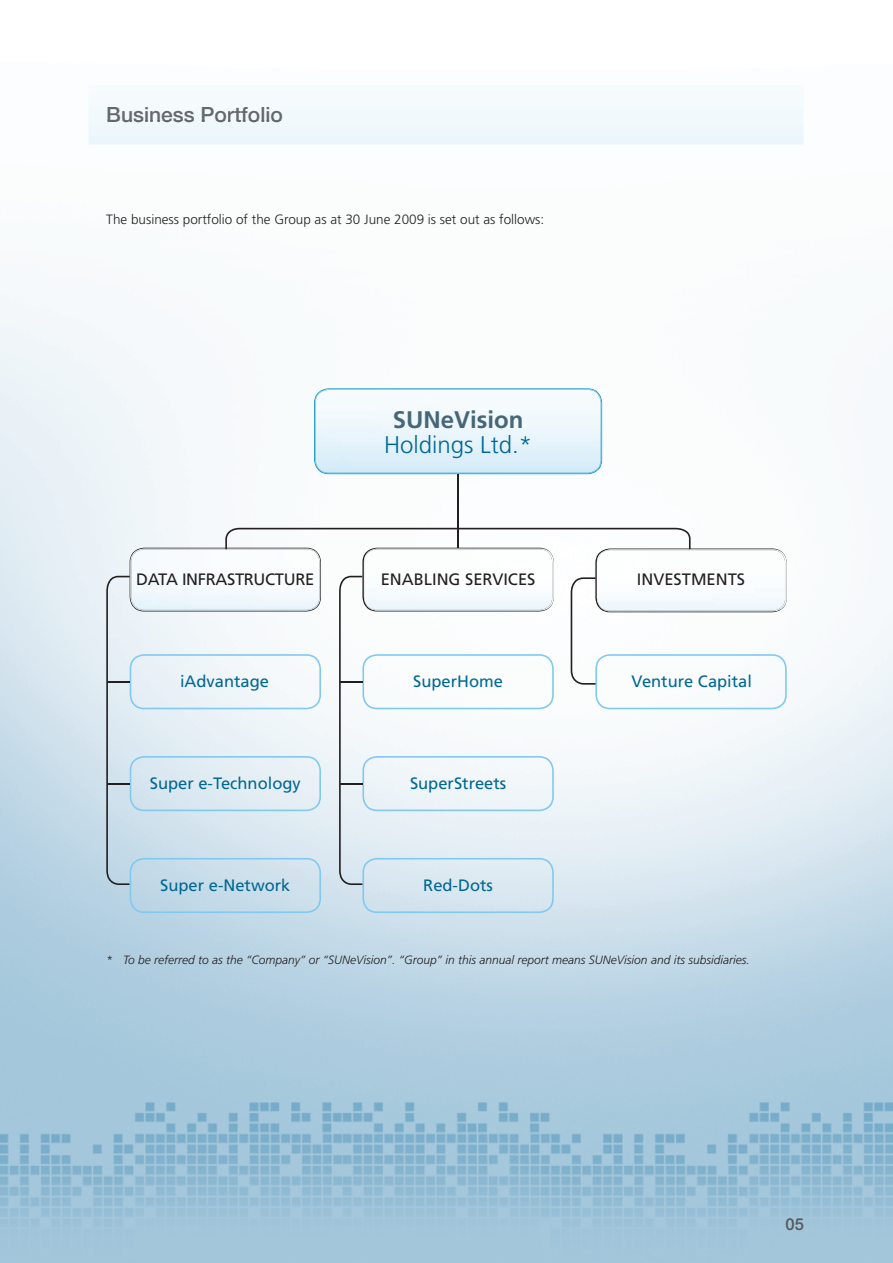
<style>
.page{position:relative;width:893px;height:1263px;background:#fff}
.page>*{position:absolute;margin:0;border:0;box-sizing:border-box;transform-origin:0 0}
.t1{font:300 24px "Frutiger LT Std";color:#006892}
.t2{font:700 24px "Frutiger LT Std";color:#476677}
.t3{font:500 21px "Helvetica Neue LT Std";color:#65686c}
.t4{font:16.5px "Frutiger LT Std";color:#006892}
.t5{font:16.5px "Frutiger LT Std";color:#231f20}
.t6{font:16.5px "Frutiger LT Std";letter-spacing:-.02em;color:#231f20}
.t7{font:500 16.5px "Helvetica Neue LT Std";color:#57585a}
.t8{font:300 13.5px "Frutiger LT Std";color:#231f20}
.t9{font:italic 300 12px "Frutiger LT Std";color:#231f20}
</style>
<div class="page">
<img style="left:0;top:294px;width:893px;height:969px">
<div style="left:108px;top:107px;width:174px;height:15px;background:#f2f9fd"></div>
<svg style="left:314px;top:388px;width:288px;height:86px"></svg>
<hr style="left:457px;top:474px;width:2px;height:74px;background:#231f20">
<svg style="left:106px;top:528px;width:681px;height:385px"></svg>
<h2 class="t3" style="left:106px;top:107px;width:178px">Business Portfolio</h2>
<p class="t8" style="left:106px;top:213px;width:439px">The business portfolio of the Group as at 30 June 2009 is set out as follows:</p>
<h1 class="t2" style="left:393px;top:407px;width:132px">SUNeVision</h1>
<h1 class="t1" style="left:384px;top:433px;width:150px">Holdings Ltd.*</h1>
<h3 class="t6" style="left:136px;top:572px;width:180px">DATA INFRASTRUCTURE</h3>
<h3 class="t5" style="left:381px;top:572px;width:156px">ENABLING SERVICES</h3>
<h3 class="t4" style="left:180px;top:673px;width:90px">iAdvantage</h3>
<h3 class="t4" style="left:413px;top:673px;width:91px">SuperHome</h3>
<h3 class="t4" style="left:150px;top:775px;width:152px">Super e-Technology</h3>
<h3 class="t4" style="left:410px;top:775px;width:98px">SuperStreets</h3>
<h3 class="t4" style="left:160px;top:877px;width:132px">Super e-Network</h3>
<h3 class="t4" style="left:423px;top:877px;width:71px">Red-Dots</h3>
<h3 class="t5" style="left:637px;top:572px;width:110px">INVESTMENTS</h3>
<h3 class="t4" style="left:632px;top:673px;width:122px">Venture Capital</h3>
<p class="t9" style="left:106px;top:954px;width:645px">* To be referred to as the “Company” or “SUNeVision”. “Group” in this annual report means SUNeVision and its subsidiaries.</p>
<h3 class="t7" style="left:786px;top:1218px;width:20px">05</h3>
</div>
